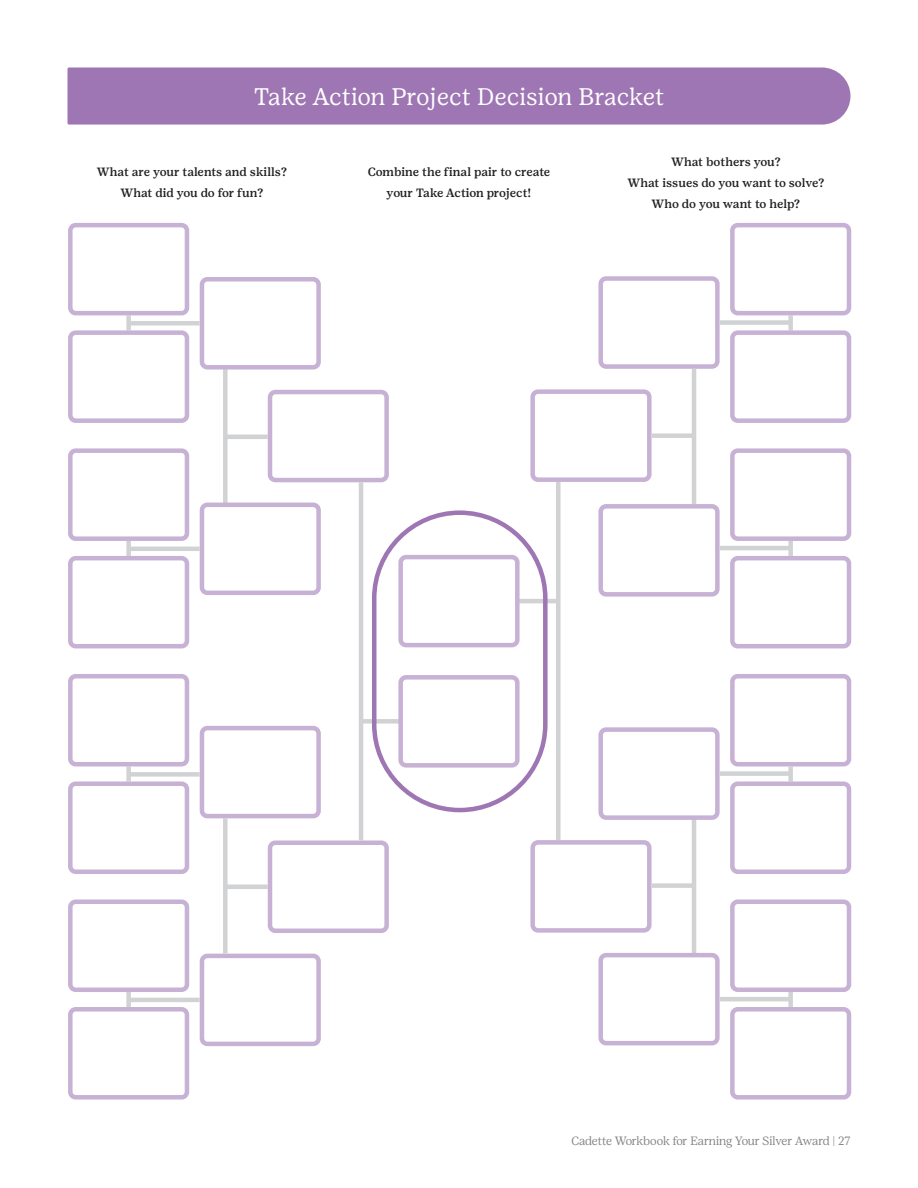
<style>
.page{position:relative;width:918px;height:1188px;background:#fff}
.page>*{position:absolute;margin:0;border:0;box-sizing:border-box;transform-origin:0 0}
.t1{font:24px "Girl Scout Text";color:#fff}
.t2{font:500 12px/21px "Girl Scout Text";letter-spacing:-.01em;color:#231f20;text-align:center}
.t3{font:300 12px "Girl Scout Display";letter-spacing:-.01em;color:#808285}
</style>
<div class="page">
<div style="left:68px;top:67px;width:783px;height:58px;background:#9e76b3"></div>
<hr style="left:518px;top:599px;width:40px;height:4px;background:#d1d2d4">
<div style="left:361px;top:719px;width:40px;height:5px;background:#d1d2d4"></div>
<div style="left:398px;top:555px;width:122px;height:92px;border:4px solid #c7b2d5;border-radius:5px"></div>
<div style="left:398px;top:675px;width:122px;height:93px;border:4px solid #c7b2d5;border-radius:5px"></div>
<hr style="left:692px;top:819px;width:4px;height:135px;background:#d1d2d4">
<div style="left:223px;top:368px;width:5px;height:136px;background:#d1d2d4"></div>
<div style="left:788px;top:315px;width:5px;height:15px;background:#d1d2d4"></div>
<div style="left:126px;top:992px;width:5px;height:15px;background:#d1d2d4"></div>
<div style="left:788px;top:541px;width:5px;height:15px;background:#d1d2d4"></div>
<div style="left:126px;top:766px;width:5px;height:15px;background:#d1d2d4"></div>
<div style="left:788px;top:766px;width:5px;height:15px;background:#d1d2d4"></div>
<div style="left:126px;top:541px;width:5px;height:15px;background:#d1d2d4"></div>
<div style="left:788px;top:992px;width:5px;height:15px;background:#d1d2d4"></div>
<div style="left:126px;top:315px;width:5px;height:15px;background:#d1d2d4"></div>
<div style="left:730px;top:223px;width:121px;height:92px;border:4px solid #c7b2d5;border-radius:5px"></div>
<div style="left:68px;top:1007px;width:121px;height:93px;border:4px solid #c7b2d5;border-radius:5px"></div>
<div style="left:730px;top:448px;width:121px;height:93px;border:4px solid #c7b2d5;border-radius:5px"></div>
<div style="left:68px;top:781px;width:121px;height:93px;border:4px solid #c7b2d5;border-radius:5px"></div>
<div style="left:730px;top:674px;width:121px;height:92px;border:4px solid #c7b2d5;border-radius:5px"></div>
<div style="left:68px;top:556px;width:121px;height:92px;border:4px solid #c7b2d5;border-radius:5px"></div>
<div style="left:730px;top:900px;width:121px;height:92px;border:4px solid #c7b2d5;border-radius:5px"></div>
<div style="left:68px;top:330px;width:121px;height:93px;border:4px solid #c7b2d5;border-radius:5px"></div>
<div style="left:730px;top:330px;width:121px;height:93px;border:4px solid #c7b2d5;border-radius:5px"></div>
<div style="left:68px;top:900px;width:121px;height:92px;border:4px solid #c7b2d5;border-radius:5px"></div>
<div style="left:598px;top:276px;width:122px;height:93px;border:4px solid #c7b2d5;border-radius:5px"></div>
<div style="left:200px;top:954px;width:121px;height:92px;border:4px solid #c7b2d5;border-radius:5px"></div>
<div style="left:530px;top:389px;width:122px;height:93px;border:4px solid #c7b2d5;border-radius:5px"></div>
<div style="left:268px;top:840px;width:121px;height:93px;border:4px solid #c7b2d5;border-radius:5px"></div>
<div style="left:530px;top:840px;width:122px;height:93px;border:4px solid #c7b2d5;border-radius:5px"></div>
<div style="left:268px;top:390px;width:121px;height:92px;border:4px solid #c7b2d5;border-radius:5px"></div>
<div style="left:598px;top:504px;width:122px;height:93px;border:4px solid #c7b2d5;border-radius:5px"></div>
<div style="left:200px;top:726px;width:121px;height:92px;border:4px solid #c7b2d5;border-radius:5px"></div>
<div style="left:598px;top:727px;width:122px;height:93px;border:4px solid #c7b2d5;border-radius:5px"></div>
<div style="left:200px;top:503px;width:121px;height:92px;border:4px solid #c7b2d5;border-radius:5px"></div>
<div style="left:598px;top:953px;width:122px;height:92px;border:4px solid #c7b2d5;border-radius:5px"></div>
<div style="left:200px;top:277px;width:121px;height:93px;border:4px solid #c7b2d5;border-radius:5px"></div>
<div style="left:730px;top:556px;width:121px;height:92px;border:4px solid #c7b2d5;border-radius:5px"></div>
<div style="left:68px;top:674px;width:121px;height:92px;border:4px solid #c7b2d5;border-radius:5px"></div>
<div style="left:730px;top:781px;width:121px;height:93px;border:4px solid #c7b2d5;border-radius:5px"></div>
<div style="left:68px;top:448px;width:121px;height:93px;border:4px solid #c7b2d5;border-radius:5px"></div>
<div style="left:730px;top:1007px;width:121px;height:93px;border:4px solid #c7b2d5;border-radius:5px"></div>
<div style="left:68px;top:223px;width:121px;height:92px;border:4px solid #c7b2d5;border-radius:5px"></div>
<div style="left:720px;top:320px;width:71px;height:5px;background:#d1d2d4"></div>
<hr style="left:129px;top:998px;width:71px;height:4px;background:#d1d2d4">
<hr style="left:720px;top:546px;width:71px;height:4px;background:#d1d2d4">
<div style="left:129px;top:772px;width:71px;height:5px;background:#d1d2d4"></div>
<div style="left:720px;top:771px;width:71px;height:5px;background:#d1d2d4"></div>
<hr style="left:129px;top:547px;width:71px;height:4px;background:#d1d2d4">
<hr style="left:720px;top:997px;width:71px;height:4px;background:#d1d2d4">
<div style="left:129px;top:321px;width:71px;height:5px;background:#d1d2d4"></div>
<hr style="left:692px;top:369px;width:4px;height:135px;background:#d1d2d4">
<div style="left:223px;top:818px;width:5px;height:136px;background:#d1d2d4"></div>
<div style="left:652px;top:433px;width:42px;height:5px;background:#d1d2d4"></div>
<hr style="left:225px;top:885px;width:43px;height:4px;background:#d1d2d4">
<div style="left:652px;top:883px;width:42px;height:5px;background:#d1d2d4"></div>
<hr style="left:225px;top:435px;width:43px;height:4px;background:#d1d2d4">
<div style="left:556px;top:482px;width:5px;height:358px;background:#d1d2d4"></div>
<hr style="left:359px;top:482px;width:4px;height:358px;background:#d1d2d4">
<div style="left:372px;top:510px;width:176px;height:302px;border:4px solid #9e76b3;border-radius:86px"></div>
<h1 class="t1" style="left:254px;top:83px;width:412px">Take Action Project Decision Bracket</h1>
<p class="t2" style="left:97px;top:162px;width:192px">What are your talents and skills?<br>What did you do for fun?</p>
<p class="t2" style="left:628px;top:151px;width:198px">What bothers you?<br>What issues do you want to solve?<br>Who do you want to help?</p>
<p class="t2" style="left:368px;top:162px;width:184px">Combine the final pair to create your Take Action project!</p>
<p class="t3" style="left:571px;top:1134px;width:281px">Cadette Workbook for Earning Your Silver Award | 27</p>
</div>
